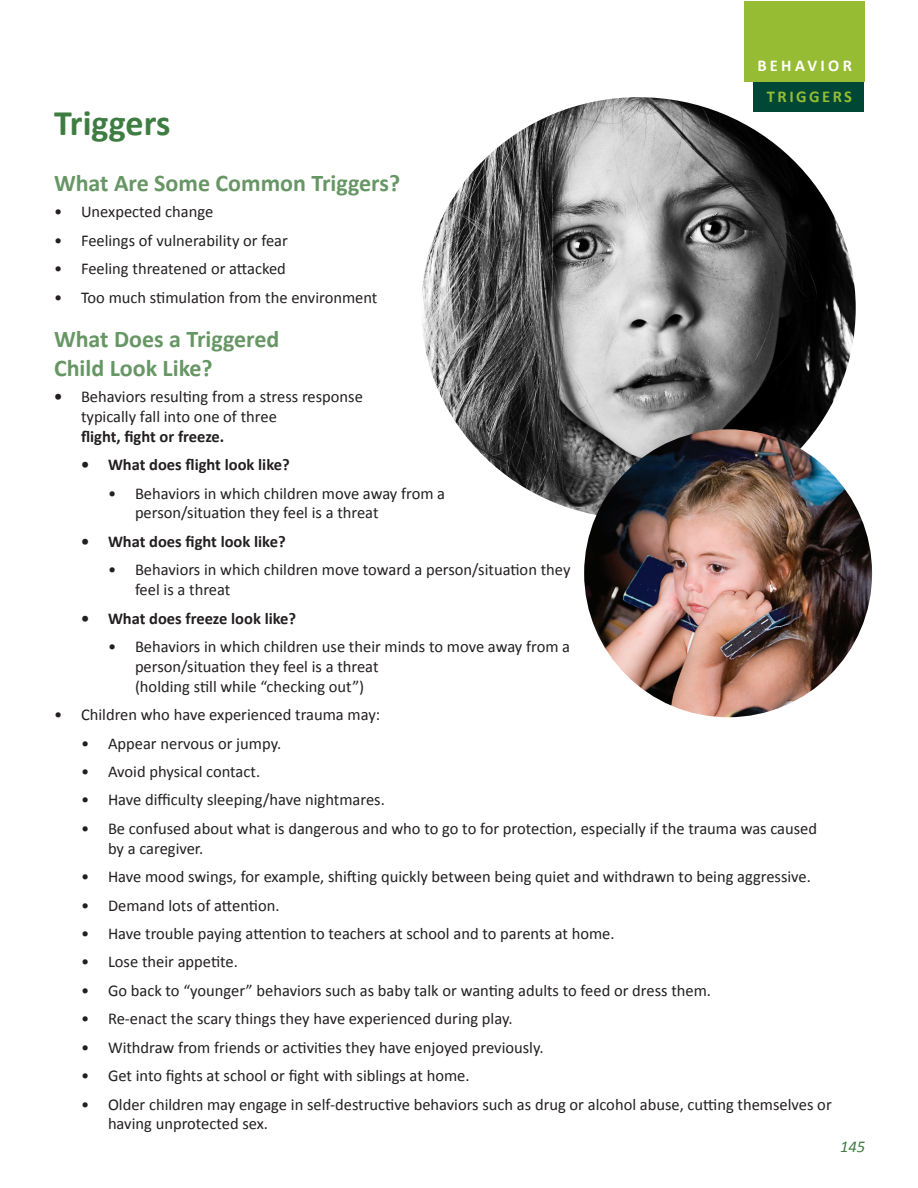
<style>
.page{position:relative;width:918px;height:1188px;background:#fff}
.page>*{position:absolute;margin:0;border:0;box-sizing:border-box;transform-origin:0 0}
.Heading{font:700 36px "Calibri";color:#3e7d41}
.Sub-heading{font:700 24px/28.8px "Calibri";color:#679665}
.t1{font:16.5px/19.8px "Calibri";color:#231f20}
.t2{font:700 16.5px "Calibri";color:#231f20}
.Bold{font:700 16.5px "Calibri";letter-spacing:.15em;color:#96bc33}
.Bold-2{font:700 16.5px "Calibri";letter-spacing:.2em;color:#fff}
.Table_of_Contents{font:italic 16.5px "Calibri";color:#3e7d41}
.s1{font-weight:700}
</style>
<div class="page">
<div style="left:754px;top:19px;width:110px;height:93px;background:#004835"></div>
<div style="left:744px;top:1px;width:121px;height:81px;background:#96bc33"></div>
<img style="left:422px;top:97px;width:434px;height:420px">
<img style="left:584px;top:429px;width:288px;height:288px;border-radius:144px">
<p class="Bold-2" style="left:757px;top:54px;width:96px">BEHAVIOR</p>
<p class="Bold" style="left:767px;top:85px;width:87px">TRIGGERS</p>
<p class="Heading" style="left:54px;top:98px;width:118px">Triggers</p>
<p class="Sub-heading" style="left:54px;top:168px;width:348px">What Are Some Common Triggers?</p>
<p class="t1" style="left:54px;top:202px;width:161px">• Unexpected change</p>
<p class="t1" style="left:54px;top:230px;width:235px">• Feelings of vulnerability or fear</p>
<p class="t1" style="left:54px;top:258px;width:233px">• Feeling threatened or attacked</p>
<p class="t1" style="left:54px;top:287px;width:325px">• Too much stimulation from the environment</p>
<p class="Sub-heading" style="left:54px;top:324px;width:227px">What Does a Triggered<br>Child Look Like?</p>
<p class="t1" style="left:81px;top:386px;width:283px;text-indent:-27px"><span class="s1">•</span> Behaviors resulting from a stress response typically fall into one of three<br><span class="s1">flight, fight or freeze.</span></p>
<p class="t2" style="left:81px;top:453px;width:210px">• What does flight look like?</p>
<p class="t1" style="left:135px;top:483px;width:312px;text-indent:-27px">• Behaviors in which children move away from a person/situation they feel is a threat</p>
<p class="t2" style="left:81px;top:530px;width:206px">• What does fight look like?</p>
<p class="t1" style="left:135px;top:560px;width:437px;text-indent:-27px">• Behaviors in which children move toward a person/situation they feel is a threat</p>
<p class="t2" style="left:81px;top:606px;width:217px">• What does freeze look like?</p>
<p class="t1" style="left:135px;top:636px;width:437px;text-indent:-27px">• Behaviors in which children use their minds to move away from a person/situation they feel is a threat<br>(holding still while “checking out”)</p>
<p class="t1" style="left:54px;top:704px;width:328px">• Children who have experienced trauma may:</p>
<p class="t1" style="left:81px;top:733px;width:202px">• Appear nervous or jumpy.</p>
<p class="t1" style="left:81px;top:761px;width:181px">• Avoid physical contact.</p>
<p class="t1" style="left:81px;top:790px;width:305px">• Have difficulty sleeping/have nightmares.</p>
<p class="t1" style="left:108px;top:818px;width:711px;text-indent:-27px">• Be confused about what is dangerous and who to go to for protection, especially if the trauma was caused by a caregiver.</p>
<p class="t1" style="left:81px;top:866px;width:731px">• Have mood swings, for example, shifting quickly between being quiet and withdrawn to being aggressive.</p>
<p class="t1" style="left:81px;top:895px;width:200px">• Demand lots of attention.</p>
<p class="t1" style="left:81px;top:923px;width:535px">• Have trouble paying attention to teachers at school and to parents at home.</p>
<p class="t1" style="left:81px;top:952px;width:158px">• Lose their appetite.</p>
<p class="t1" style="left:81px;top:980px;width:632px">• Go back to “younger” behaviors such as baby talk or wanting adults to feed or dress them.</p>
<p class="t1" style="left:81px;top:1008px;width:433px">• Re-enact the scary things they have experienced during play.</p>
<p class="t1" style="left:81px;top:1037px;width:464px">• Withdraw from friends or activities they have enjoyed previously.</p>
<p class="t1" style="left:81px;top:1065px;width:390px">• Get into fights at school or fight with siblings at home.</p>
<p class="t1" style="left:108px;top:1094px;width:725px;text-indent:-27px">• Older children may engage in self-destructive behaviors such as drug or alcohol abuse, cutting themselves or having unprotected sex.</p>
<p class="Table_of_Contents" style="left:840px;top:1135px;width:27px">145</p>
</div>
